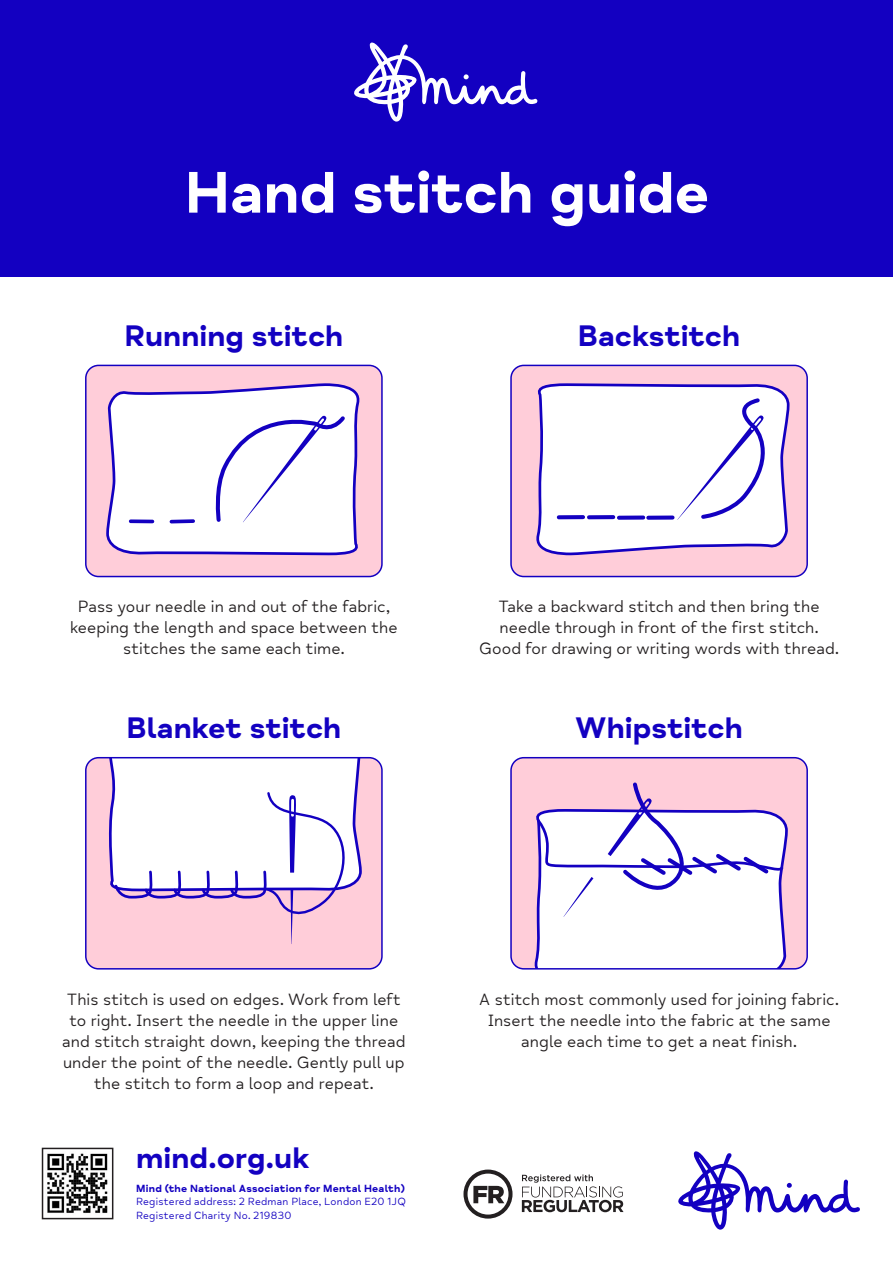
<style>
.page{position:relative;width:893px;height:1263px;background:#fff}
.page>*{position:absolute;margin:0;border:0;box-sizing:border-box;transform-origin:0 0}
.t1{font:700 60px "Mind Meridian";letter-spacing:-.005em;color:#fff}
.t2{font:700 30px "Mind Meridian";color:#1300c1}
.t3{font:16.5px/21px "Mind Meridian";letter-spacing:.005em;color:#231f20;text-align:center}
.t4{font:10.5px/13.5px "Mind Meridian";letter-spacing:.025em;color:#1300c1}
.t5{font:700 10.5px "Mind Meridian";letter-spacing:.025em;color:#1300c1}
</style>
<div class="page">
<div style="left:511px;top:365px;width:296px;height:211px;background:#ffcdd9;border-radius:13px"></div>
<div style="left:510px;top:365px;width:298px;height:212px;border:2px solid #1300c1;border-radius:13px"></div>
<div style="left:0;top:0;width:893px;height:276px;background:#1300c1"></div>
<svg style="left:354px;top:42px;width:184px;height:80px"></svg>
<div style="left:511px;top:758px;width:296px;height:211px;background:#ffcdd9;border-radius:13px"></div>
<svg style="left:534px;top:782px;width:254px;height:184px"></svg>
<div style="left:510px;top:757px;width:298px;height:212px;border:2px solid #1300c1;border-radius:13px"></div>
<div style="left:86px;top:365px;width:296px;height:211px;background:#ffcdd9;border-radius:13px"></div>
<div style="left:85px;top:365px;width:298px;height:212px;border:2px solid #1300c1;border-radius:13px"></div>
<div style="left:86px;top:758px;width:296px;height:211px;background:#ffcdd9;border-radius:13px"></div>
<div style="left:85px;top:757px;width:298px;height:212px;border:2px solid #1300c1;border-radius:13px"></div>
<svg style="left:108px;top:758px;width:255px;height:186px"></svg>
<svg style="left:463px;top:1169px;width:49px;height:49px"></svg>
<svg style="left:522px;top:1174px;width:101px;height:38px"></svg>
<svg style="left:678px;top:1151px;width:182px;height:78px"></svg>
<svg style="left:546px;top:383px;width:244px;height:173px"></svg>
<svg style="left:536px;top:385px;width:252px;height:169px;background:#ece8f8"></svg>
<svg style="left:106px;top:383px;width:241px;height:173px"></svg>
<svg style="left:108px;top:385px;width:252px;height:169px;background:#ece8f8"></svg>
<div style="left:42px;top:1148px;width:71px;height:71px;border:2px solid #231f20"></div>
<img style="left:47px;top:1153px;width:61px;height:61px">
<h1 class="t1" style="left:185px;top:157px;width:526px">Hand stitch guide</h1>
<h2 class="t2" style="left:124px;top:317px;width:220px">Running stitch</h2>
<h2 class="t2" style="left:578px;top:317px;width:164px">Backstitch</h2>
<p class="t3" style="left:70px;top:597px;width:329px">Pass your needle in and out of the fabric, keeping the length and space between the stitches the same each time.</p>
<p class="t3" style="left:479px;top:597px;width:361px">Take a backward stitch and then bring the needle through in front of the first stitch.<br>Good for drawing or writing words with thread.</p>
<h2 class="t2" style="left:126px;top:710px;width:216px">Blanket stitch</h2>
<h2 class="t2" style="left:575px;top:710px;width:169px">Whipstitch</h2>
<p class="t3" style="left:62px;top:989px;width:345px">This stitch is used on edges. Work from left to right. Insert the needle in the upper line and stitch straight down, keeping the thread under the point of the needle. Gently pull up the stitch to form a loop and repeat.</p>
<h2 class="t2" style="left:136px;top:1140px;width:175px">mind.org.uk</h2>
<p class="t5" style="left:136px;top:1182px;width:270px">Mind (the National Association for Mental Health)</p>
<p class="t4" style="left:136px;top:1195px;width:271px">Registered address: 2 Redman Place, London E20 1JQ<br>Registered Charity No. 219830</p>
<p class="t3" style="left:479px;top:989px;width:361px">A stitch most commonly used for joining fabric.<br>Insert the needle into the fabric at the same angle each time to get a neat finish.</p>
</div>
